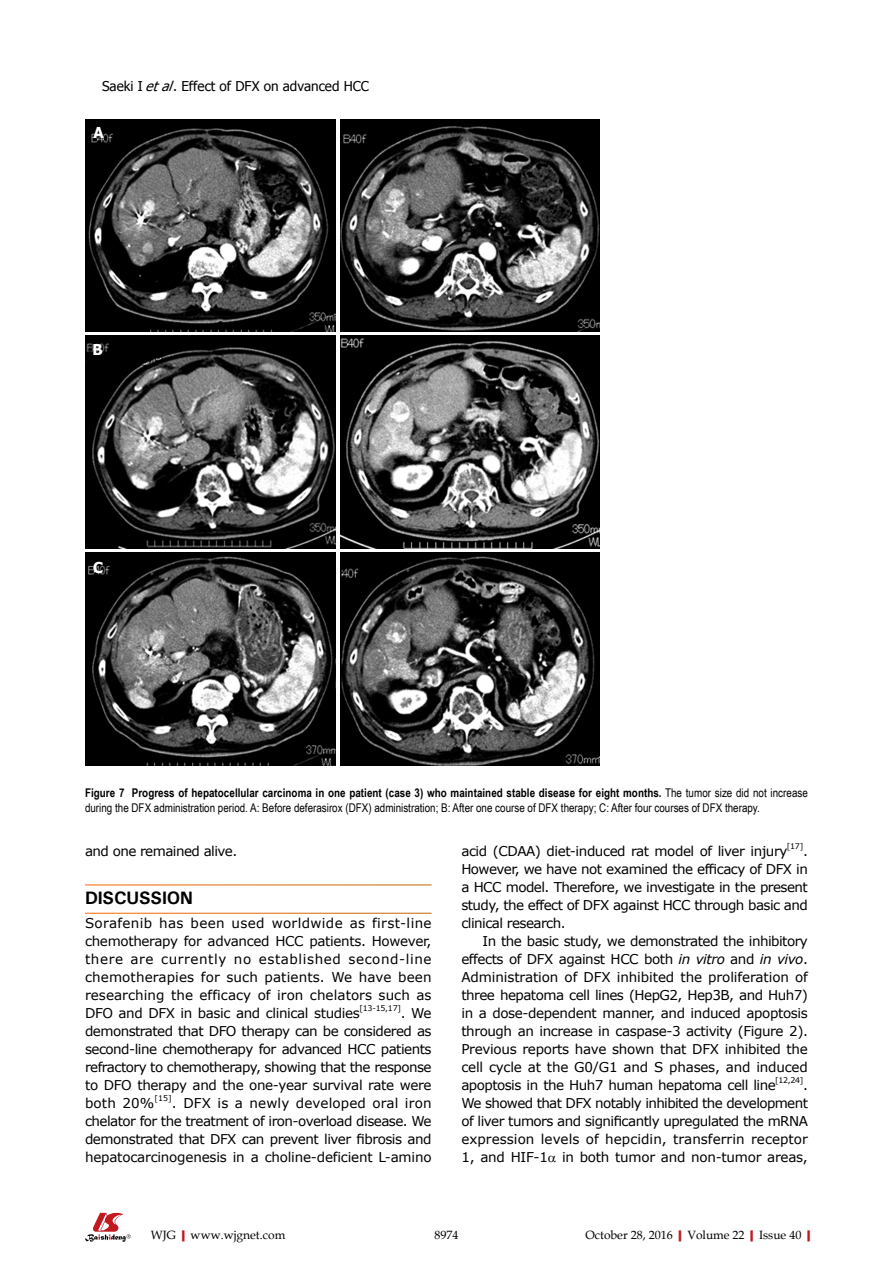
<style>
.page{position:relative;width:893px;height:1263px;background:#fff}
.page>*{position:absolute;margin:0;border:0;box-sizing:border-box;transform-origin:0 0}
.t1{font:700 18px "Univers";letter-spacing:-.01em;color:#000}
.t2{font:700 15px "Tahoma";color:#fff}
.t3{font:13.5px/18px "Verdana";letter-spacing:-.03em;color:#000;text-align:justify}
.t4{font:13.5px "Verdana";letter-spacing:-.01em;color:#000}
.t5{font:13.5px "Tahoma";color:#000}
.t6{font:12px/15px "Arial Narrow";color:#000}
.t7{font:12px "Book Antiqua";color:#000}
.t8{font:7.8px "Verdana";letter-spacing:-.03em;color:#000}
.s1{font-style:italic}
.s2{font-weight:700}
.s3{font-weight:700;color:#c01920}
</style>
<div class="page">
<svg style="left:85px;top:1213px;width:46px;height:29px"></svg>
<img style="left:340px;top:119px;width:260px;height:213px">
<img style="left:85px;top:119px;width:251px;height:213px">
<img style="left:85px;top:553px;width:251px;height:212px">
<img style="left:340px;top:553px;width:259px;height:212px">
<img style="left:85px;top:336px;width:251px;height:213px">
<img style="left:340px;top:336px;width:260px;height:213px">
<p class="t5" style="left:102px;top:77px;width:268px">Saeki I <span class="s1">etal</span>. Effect of DFX on advanced HCC</p>
<p class="t2" style="left:94px;top:122px;width:12px">A</p>
<p class="t2" style="left:92px;top:339px;width:12px">B</p>
<p class="t2" style="left:93px;top:557px;width:12px">C</p>
<p class="t6" style="left:85px;top:785px;width:724px"><span class="s2">Figure 7 Progress of hepatocellular carcinoma in one patient (case 3) who maintained stable disease for eight months.</span> The tumor size did not increase during the DFX administration period. A: Before deferasirox (DFX) administration; B: After one course of DFX therapy; C: After four courses of DFX therapy.</p>
<p class="t3" style="left:85px;top:842px;width:154px">and one remained alive.</p>
<p class="t1" style="left:85px;top:887px;width:110px">DISCUSSION</p>
<p class="t3" style="left:85px;top:914px;width:348px">Sorafenib has been used worldwide as first-line chemotherapy for advanced HCC patients. However, there are currently no established second-line chemotherapies for such patients. We have been researching the efficacy of iron chelators such as DFO and DFX in basic and clinical studies</p>
<p class="t8" style="left:360px;top:1003px;width:43px">[13-15,17]</p>
<p class="t3" style="left:85px;top:1004px;width:348px;text-indent:316px">. We demonstrated that DFO therapy can be considered as second-line chemotherapy for advanced HCC patients refractory to chemotherapy, showing that the response to DFO therapy and the one-year survival rate were both 20%</p>
<p class="t8" style="left:154px;top:1093px;width:19px">[15]</p>
<p class="t3" style="left:85px;top:1094px;width:348px;text-indent:87px">. DFX is a newly developed oral iron chelator for the treatment of iron-overload disease. We demonstrated that DFX can prevent liver fibrosis and hepatocarcinogenesis in a choline-deficient L-amino</p>
<p class="t3" style="left:461px;top:842px;width:327px">acid (CDAA) diet-induced rat model of liver injury</p>
<p class="t8" style="left:787px;top:841px;width:18px">[17]</p>
<p class="t3" style="left:803px;top:842px;width:6px">.</p>
<p class="t3" style="left:461px;top:860px;width:348px">However, we have not examined the efficacy of DFX in</p>
<p class="t3" style="left:461px;top:878px;width:348px">a HCC model. Therefore, we investigate in the present</p>
<p class="t3" style="left:461px;top:896px;width:348px">study, the effect of DFX against HCC through basic and</p>
<p class="t3" style="left:461px;top:914px;width:106px">clinical research.</p>
<p class="t3" style="left:483px;top:932px;width:327px">In the basic study, we demonstrated the inhibitory</p>
<p class="t3" style="left:461px;top:950px;width:348px">effects of DFX against HCC both <span class="s1">in vitro</span> and <span class="s1">in vivo</span>.</p>
<p class="t4" style="left:461px;top:968px;width:348px">Administration of DFX inhibited the proliferation of</p>
<p class="t3" style="left:461px;top:986px;width:348px">three hepatoma cell lines (HepG2, Hep3B, and Huh7)</p>
<p class="t3" style="left:461px;top:1004px;width:348px">in a dose-dependent manner, and induced apoptosis</p>
<p class="t3" style="left:461px;top:1022px;width:348px">through an increase in caspase-3 activity (Figure 2).</p>
<p class="t3" style="left:461px;top:1040px;width:348px">Previous reports have shown that DFX inhibited the</p>
<p class="t3" style="left:461px;top:1058px;width:348px">cell cycle at the G0/G1 and S phases, and induced</p>
<p class="t3" style="left:461px;top:1076px;width:316px">apoptosis in the Huh7 human hepatoma cell line</p>
<p class="t8" style="left:775px;top:1075px;width:30px">[12,24]</p>
<p class="t3" style="left:461px;top:1076px;width:348px;text-indent:342px">.<br>We showed that DFX notably inhibited the development of liver tumors and significantly upregulated the mRNA expression levels of hepcidin, transferrin receptor 1, and HIF-1 in both tumor and non-tumor areas,</p>
<p class="t7" style="left:151px;top:1226px;width:136px">WJG<span class="s3">|</span>www.wjgnet.com</p>
<p class="t7" style="left:434px;top:1226px;width:25px">8974</p>
<p class="t7" style="left:585px;top:1226px;width:232px">October 28, 2016<span class="s3">|</span>Volume 22<span class="s3">|</span>Issue 40<span class="s3">|</span></p>
</div>
